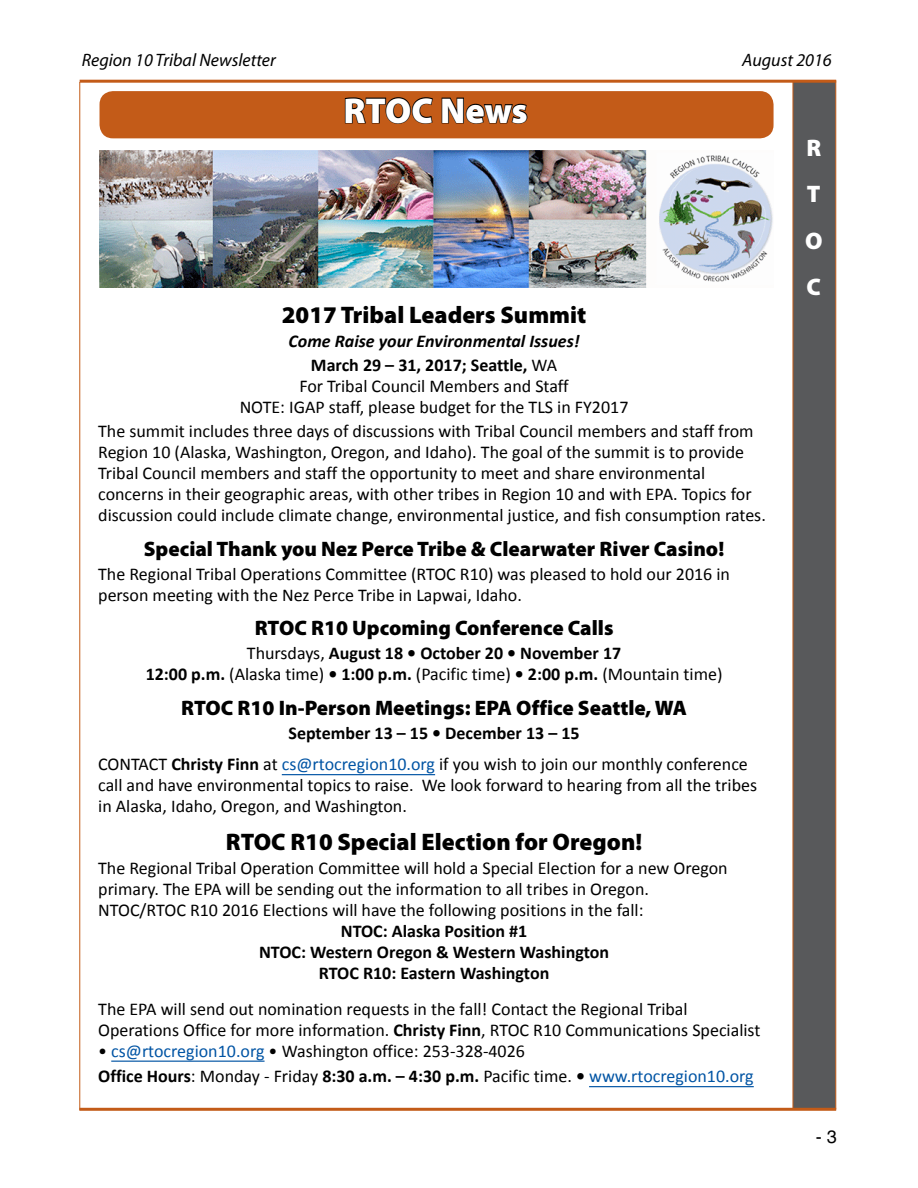
<style>
.page{position:relative;width:918px;height:1188px;background:#fff}
.page>*{position:absolute;margin:0;border:0;box-sizing:border-box;transform-origin:0 0}
.Heading_1{font:900 36px "Myriad Pro";letter-spacing:-.005em;color:#fff}
.Heading_1-2{font:900 24px "Myriad Pro";color:#000}
.t1{font:900 24px/46.5px "Myriad Pro";color:#fff;text-align:justify}
.Heading_2{font:900 21px "Myriad Pro";color:#000}
.Body_Text{font:18px/21px "Calibri";color:#000}
.Infolist{font:18px/21px "Calibri";color:#000}
.Infolist-2{font:700 18px "Calibri";color:#000}
.Body_Text-2{font:700 18px "Calibri";color:#000}
.t2{font:italic 18px "Myriad";color:#000}
.Heading_2-2{font:italic 700 18px "Calibri";color:#000}
.t3{font:18px "Helvetica";color:#000}
.s1{font-weight:400}
.s2{font-weight:700}
.s3{color:#0054a4}
.s4{font-weight:400;color:#0054a4}
</style>
<div class="page">
<div style="left:793px;top:81px;width:43px;height:1028px;background:#58595b;border:1px solid #c35b18"></div>
<hr style="left:80px;top:80px;width:756px;height:3px;background:#c35b18">
<hr style="left:80px;top:82px;width:1px;height:1028px;background:#c35b18">
<hr style="left:79px;top:1108px;width:757px;height:3px;background:#c35b18">
<div style="left:100px;top:91px;width:674px;height:47px;background:#c35b18;border-radius:14px"></div>
<svg style="left:344px;top:97px;width:89px;height:27px"></svg>
<svg style="left:441px;top:91px;width:87px;height:48px"></svg>
<hr style="left:282px;top:774px;width:153px;height:1px;background:#0054a4">
<hr style="left:111px;top:1061px;width:154px;height:1px;background:#0054a4">
<hr style="left:589px;top:1086px;width:165px;height:1px;background:#0054a4">
<img style="left:100px;top:151px;width:673px;height:137px">
<p class="t2" style="left:82px;top:51px;width:196px">Region 10 Tribal Newsletter</p>
<p class="t2" style="left:742px;top:51px;width:91px">August 2016</p>
<h1 class="Heading_1" style="left:343px;top:90px;width:186px">RTOC News</h1>
<h1 class="Heading_1-2" style="left:282px;top:301px;width:306px">2017 Tribal Leaders Summit</h1>
<h2 class="Heading_2-2" style="left:289px;top:330px;width:293px">Come Raise your Environmental Issues!</h2>
<p class="Infolist-2" style="left:311px;top:354px;width:248px">March 29 – 31, 2017; Seattle, <span class="s1">WA</span></p>
<p class="Infolist" style="left:299px;top:376px;width:271px">For Tribal Council Members and Staff</p>
<p class="Infolist" style="left:240px;top:397px;width:390px">NOTE: IGAP staff, please budget for the TLS in FY2017</p>
<p class="Body_Text" style="left:98px;top:421px;width:669px">The summit includes three days of discussions with Tribal Council members and staff from Region 10 (Alaska, Washington, Oregon, and Idaho). The goal of the summit is to provide Tribal Council members and staff the opportunity to meet and share environmental concerns in their geographic areas, with other tribes in Region 10 and with EPA. Topics for discussion could include climate change, environmental justice, and fish consumption rates.</p>
<h2 class="Heading_2" style="left:144px;top:537px;width:582px">Special Thank you Nez Perce Tribe &amp; Clearwater River Casino!</h2>
<p class="Body_Text" style="left:98px;top:563px;width:633px">The Regional Tribal Operations Committee (RTOC R10) was pleased to hold our 2016 in person meeting with the Nez Perce Tribe in Lapwai, Idaho.</p>
<h2 class="Heading_2" style="left:255px;top:616px;width:360px">RTOC R10 Upcoming Conference Calls</h2>
<p class="Infolist-2" style="left:247px;top:642px;width:376px"><span class="s1">Thursdays,</span> August 18 • October 20 • November 17</p>
<p class="Infolist" style="left:146px;top:664px;width:578px"><span class="s2">12:00 p.m.</span> (Alaska time) <span class="s2">• 1:00 p.m.</span> (Pacific time) <span class="s2">• 2:00 p.m.</span> (Mountain time)</p>
<h2 class="Heading_2" style="left:181px;top:696px;width:507px">RTOC R10 In-Person Meetings: EPA Office Seattle, WA</h2>
<p class="Infolist-2" style="left:288px;top:721px;width:293px">September 13 – 15 • December 13 – 15</p>
<p class="Body_Text" style="left:98px;top:754px;width:651px">CONTACT <span class="s2">Christy Finn</span> at <span class="s3">cs@rtocregion10.org</span> if you wish to join our monthly conference</p>
<p class="Body_Text" style="left:98px;top:775px;width:660px">call and have environmental topics to raise. We look forward to hearing from all the tribes in Alaska, Idaho, Oregon, and Washington.</p>
<h1 class="Heading_1-2" style="left:226px;top:828px;width:418px">RTOC R10 Special Election for Oregon!</h1>
<p class="Body_Text" style="left:98px;top:857px;width:631px">The Regional Tribal Operation Committee will hold a Special Election for a new Oregon primary. The EPA will be sending out the information to all tribes in Oregon.</p>
<p class="Body_Text" style="left:98px;top:899px;width:547px">NTOC/RTOC R10 2016 Elections will have the following positions in the fall:</p>
<p class="Infolist-2" style="left:341px;top:919px;width:188px">NTOC: Alaska Position #1</p>
<p class="Infolist-2" style="left:259px;top:940px;width:352px">NTOC: Western Oregon &amp; Western Washington</p>
<p class="Body_Text-2" style="left:319px;top:961px;width:232px">RTOC R10: Eastern Washington</p>
<p class="Infolist" style="left:98px;top:998px;width:664px">The EPA will send out nomination requests in the fall! Contact the Regional Tribal<br>Operations Office for more information. <span class="s2">Christy Finn</span>, RTOC R10 Communications Specialist</p>
<p class="Infolist" style="left:98px;top:1040px;width:428px">• <span class="s3">cs@rtocregion10.org</span> • Washington office: 253-328-4026</p>
<p class="Body_Text-2" style="left:98px;top:1065px;width:657px">Office Hours<span class="s1">: Monday - Friday</span> 8:30 a.m. – 4:30 p.m. <span class="s1">Pacific time.</span> • <span class="s4">www.rtocregion10.org</span></p>
<h2 class="t1" style="left:805px;top:125px;width:19px">R T O C</h2>
<p class="t3" style="left:816px;top:1126px;width:23px">- 3</p>
</div>
